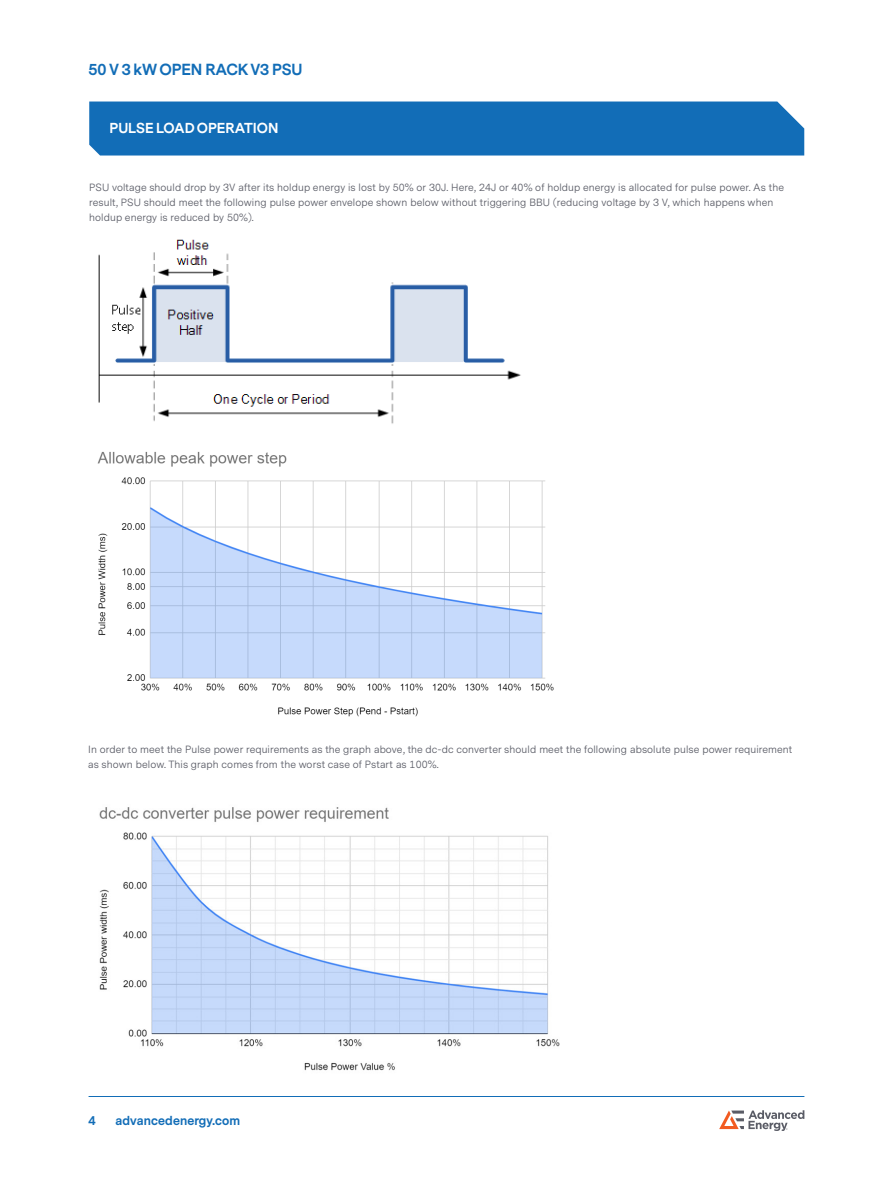
<style>
.page{position:relative;width:893px;height:1188px;background:#fff}
.page>*{position:absolute;margin:0;border:0;box-sizing:border-box;transform-origin:0 0}
.t1{font:700 15px "Messina Sans";letter-spacing:-.01em;color:#126db7}
.Heading_1{font:700 13.5px "Messina Sans";color:#fff}
.t2{font:700 12px "Messina Sans";letter-spacing:.01em;color:#126db7}
.table_text{font:10.5px/15px "Messina Sans";letter-spacing:.01em;color:#5a5c66}
</style>
<div class="page">
<hr style="left:89px;top:1096px;width:715px;height:1px;background:#126db7">
<svg style="left:719px;top:1110px;width:85px;height:21px"></svg>
<div style="left:89px;top:102px;width:715px;height:54px;background:#126db7"></div>
<img style="left:98px;top:239px;width:423px;height:185px">
<img style="left:99px;top:807px;width:461px;height:264px">
<img style="left:97px;top:451px;width:457px;height:266px">
<h1 class="t1" style="left:89px;top:59px;width:216px">50 V 3 kW OPEN RACK V3 PSU</h1>
<p class="Heading_1" style="left:109px;top:119px;width:171px">PULSE LOAD OPERATION</p>
<p class="table_text" style="left:89px;top:181px;width:696px">PSU voltage should drop by 3V after its holdup energy is lost by 50% or 30J. Here, 24J or 40% of holdup energy is allocated for pulse power. As the result, PSU should meet the following pulse power envelope shown below without triggering BBU (reducing voltage by 3 V, which happens when holdup energy is reduced by 50%).</p>
<p class="table_text" style="left:88px;top:743px;width:706px">In order to meet the Pulse power requirements as the graph above, the dc-dc converter should meet the following absolute pulse power requirement as shown below. This graph comes from the worst case of Pstart as 100%.</p>
<p class="t2" style="left:89px;top:1113px;width:9px">4</p>
<p class="t2" style="left:116px;top:1113px;width:126px">advancedenergy.com</p>
</div>
